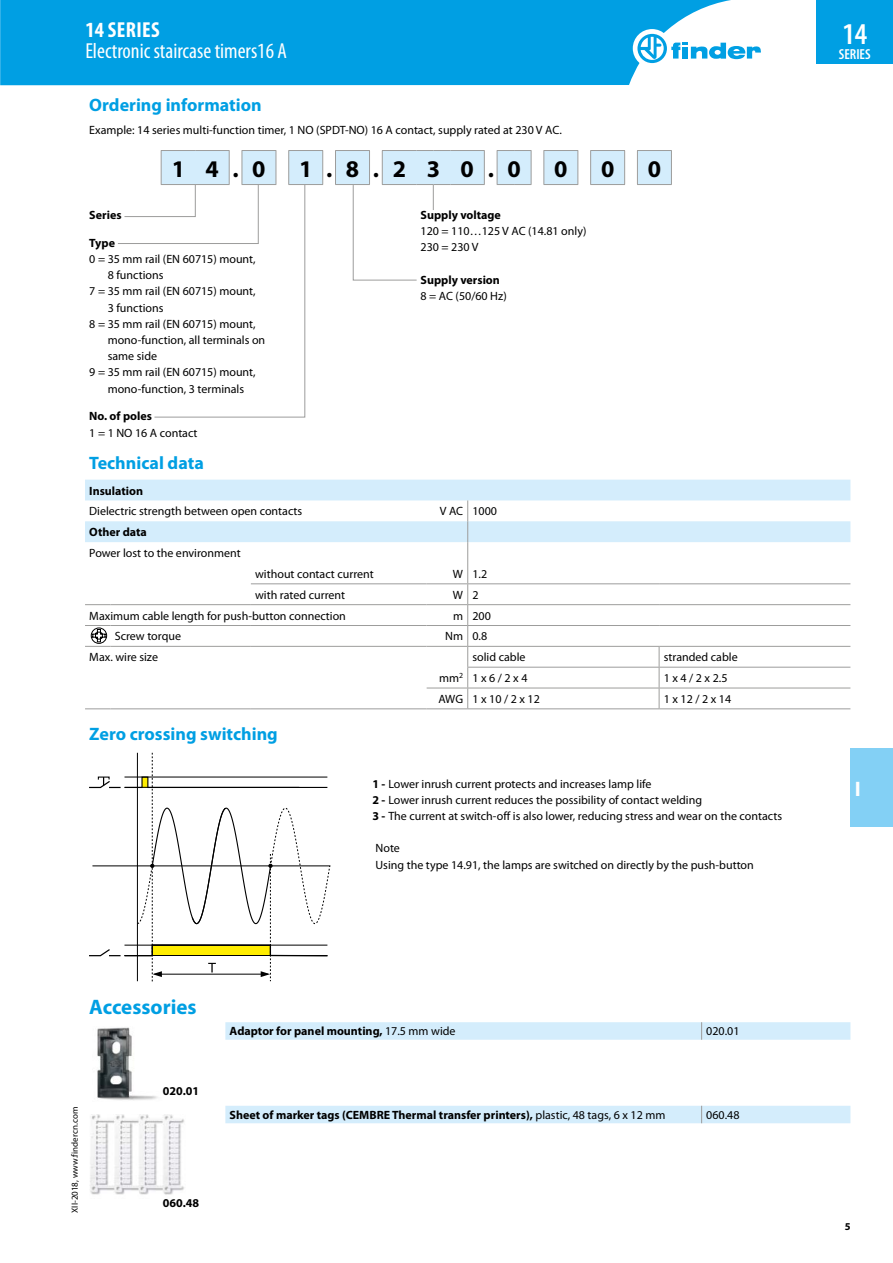
<style>
.page{position:relative;width:893px;height:1263px;background:#fff}
.page>*{position:absolute;margin:0;border:0;box-sizing:border-box;transform-origin:0 0}
.t1{font:600 condensed 30.3px "Myriad Pro";color:#fff}
.t2{font:700 24px "Myriad Pro";color:#000}
.t3{font:condensed 21.75px "Myriad Pro";color:#fff}
.t4{font:700 condensed 21.75px "Myriad Pro";letter-spacing:.02em;color:#fff}
.t5{font:700 21px "Myriad Pro";color:#009fe3}
.t6{font:700 21px "Myriad Pro";color:#fff}
.t7{font:700 18px "Myriad Pro";color:#009fe3}
.t8{font:600 condensed 14.55px "Myriad Pro";color:#fff}
.t9{font:12px/16.2px "Myriad Pro";color:#000}
.t10{font:700 12px "Myriad Pro";color:#000}
.t11{font:700 10.5px "Myriad Pro";color:#000}
.t12{font:9px "Myriad Pro";color:#000}
.s1{font-weight:700}
.s2{font-weight:400}
</style>
<div class="page">
<div style="left:850px;top:748px;width:43px;height:79px;background:#83d0f5"></div>
<div style="left:0;top:0;width:731px;height:85px;background:#009fe3"></div>
<div style="left:633px;top:29px;width:38px;height:39px;background:#fff;border-radius:50%"></div>
<svg style="left:637px;top:34px;width:124px;height:29px"></svg>
<div style="left:816px;top:0;width:77px;height:64px;background:#009fe3"></div>
<hr style="left:637px;top:150px;width:35px;height:1px;background:#9d9d9c">
<hr style="left:671px;top:151px;width:1px;height:33px;background:#9d9d9c">
<hr style="left:637px;top:184px;width:35px;height:1px;background:#9d9d9c">
<svg style="left:85px;top:480px;width:765px;height:62px;fill:#d4edfc"></svg>
<hr style="left:251px;top:583px;width:176px;height:1px;background:#9d9d9c">
<hr style="left:427px;top:583px;width:41px;height:1px;background:#9d9d9c">
<hr style="left:468px;top:583px;width:191px;height:1px;background:#9d9d9c">
<hr style="left:659px;top:583px;width:191px;height:1px;background:#9d9d9c">
<hr style="left:251px;top:604px;width:176px;height:1px;background:#9d9d9c">
<hr style="left:427px;top:604px;width:41px;height:1px;background:#9d9d9c">
<hr style="left:468px;top:604px;width:191px;height:1px;background:#9d9d9c">
<hr style="left:659px;top:604px;width:191px;height:1px;background:#9d9d9c">
<hr style="left:468px;top:625px;width:191px;height:1px;background:#9d9d9c">
<hr style="left:659px;top:625px;width:191px;height:1px;background:#9d9d9c">
<hr style="left:111px;top:646px;width:140px;height:1px;background:#9d9d9c">
<hr style="left:251px;top:646px;width:176px;height:1px;background:#9d9d9c">
<hr style="left:427px;top:646px;width:41px;height:1px;background:#9d9d9c">
<hr style="left:468px;top:646px;width:191px;height:1px;background:#9d9d9c">
<hr style="left:659px;top:646px;width:191px;height:1px;background:#9d9d9c">
<hr style="left:467px;top:667px;width:192px;height:1px;background:#9d9d9c">
<hr style="left:659px;top:667px;width:191px;height:1px;background:#9d9d9c">
<hr style="left:427px;top:688px;width:41px;height:1px;background:#9d9d9c">
<hr style="left:468px;top:688px;width:191px;height:1px;background:#9d9d9c">
<hr style="left:659px;top:688px;width:191px;height:1px;background:#9d9d9c">
<svg style="left:85px;top:708px;width:26px;height:1px"></svg>
<hr style="left:111px;top:708px;width:140px;height:1px;background:#9d9d9c">
<hr style="left:251px;top:708px;width:176px;height:1px;background:#9d9d9c">
<hr style="left:427px;top:708px;width:41px;height:1px;background:#9d9d9c">
<hr style="left:468px;top:708px;width:191px;height:1px;background:#9d9d9c">
<hr style="left:659px;top:708px;width:191px;height:1px;background:#9d9d9c">
<hr style="left:111px;top:625px;width:140px;height:1px;background:#9d9d9c">
<hr style="left:251px;top:625px;width:176px;height:1px;background:#9d9d9c">
<hr style="left:427px;top:625px;width:41px;height:1px;background:#9d9d9c">
<svg style="left:85px;top:604px;width:26px;height:1px"></svg>
<hr style="left:111px;top:604px;width:140px;height:1px;background:#9d9d9c">
<svg style="left:659px;top:647px;width:1px;height:61px"></svg>
<svg style="left:467px;top:500px;width:1px;height:208px"></svg>
<svg style="left:85px;top:625px;width:26px;height:22px"></svg>
<svg style="left:89px;top:753px;width:241px;height:229px"></svg>
<hr style="left:154px;top:974px;width:114px;height:1px;background:#000">
<svg style="left:225px;top:1022px;width:625px;height:101px"></svg>
<svg style="left:701px;top:1022px;width:1px;height:18px"></svg>
<svg style="left:701px;top:1106px;width:1px;height:17px"></svg>
<img style="left:97px;top:1027px;width:61px;height:73px">
<img style="left:90px;top:1114px;width:94px;height:81px">
<svg style="left:118px;top:150px;width:553px;height:268px"></svg>
<h3 class="t4" style="left:85px;top:17px;width:76px">14 SERIES</h3>
<h3 class="t3" style="left:85px;top:38px;width:203px">Electronic staircase timers16 A</h3>
<h3 class="t7" style="left:89px;top:93px;width:174px">Ordering information</h3>
<p class="t9" style="left:89px;top:122px;width:474px">Example: 14 series multi-function timer, 1 NO (SPDT-NO) 16 A contact, supply rated at 230 V AC.</p>
<h2 class="t2" style="left:172px;top:153px;width:95px">1 4.0</h2>
<h2 class="t2" style="left:299px;top:153px;width:223px">1.8.2 3 0.0</h2>
<h2 class="t2" style="left:554px;top:153px;width:15px">0</h2>
<h2 class="t2" style="left:601px;top:153px;width:15px">0</h2>
<h2 class="t2" style="left:648px;top:153px;width:15px">0</h2>
<p class="t10" style="left:89px;top:207px;width:34px">Series</p>
<p class="t10" style="left:89px;top:235px;width:27px">Type</p>
<p class="t9" style="left:89px;top:251px;width:168px">0 = 35 mm rail (EN 60715) mount,</p>
<p class="t9" style="left:108px;top:267px;width:57px">8 functions</p>
<p class="t9" style="left:89px;top:283px;width:168px">7 = 35 mm rail (EN 60715) mount,</p>
<p class="t9" style="left:108px;top:299px;width:57px">3 functions</p>
<p class="t9" style="left:89px;top:315px;width:168px">8 = 35 mm rail (EN 60715) mount,</p>
<p class="t9" style="left:108px;top:332px;width:159px">mono-function, all terminals on</p>
<p class="t9" style="left:108px;top:348px;width:51px">same side</p>
<p class="t9" style="left:89px;top:364px;width:168px">9 = 35 mm rail (EN 60715) mount,</p>
<p class="t9" style="left:108px;top:380px;width:138px">mono-function, 3 terminals</p>
<p class="t10" style="left:89px;top:408px;width:64px">No. of poles</p>
<p class="t9" style="left:89px;top:424px;width:110px">1 = 1 NO 16 A contact</p>
<p class="t10" style="left:421px;top:207px;width:82px">Supply voltage</p>
<p class="t9" style="left:421px;top:223px;width:167px">120 = 110…125 V AC (14.81 only)<br>230 = 230 V</p>
<p class="t10" style="left:421px;top:272px;width:81px">Supply version</p>
<p class="t9" style="left:421px;top:288px;width:88px">8 = AC (50/60 Hz)</p>
<h3 class="t7" style="left:89px;top:452px;width:116px">Technical data</h3>
<p class="t10" style="left:89px;top:483px;width:55px">Insulation</p>
<p class="t9" style="left:89px;top:503px;width:214px">Dielectric strength between open contacts</p>
<p class="t9" style="left:440px;top:503px;width:59px">V AC 1000</p>
<p class="t10" style="left:89px;top:524px;width:59px">Other data</p>
<p class="t9" style="left:89px;top:545px;width:153px">Power lost to the environment</p>
<p class="t9" style="left:255px;top:566px;width:120px">without contact current</p>
<p class="t9" style="left:453px;top:566px;width:36px">W 1.2</p>
<p class="t9" style="left:255px;top:586px;width:91px">with rated current</p>
<p class="t9" style="left:453px;top:586px;width:27px">W 2</p>
<p class="t9" style="left:89px;top:607px;width:258px">Maximum cable length for push-button connection</p>
<p class="t9" style="left:453px;top:607px;width:39px">m 200</p>
<p class="t9" style="left:115px;top:628px;width:68px">Screw torque</p>
<p class="t9" style="left:445px;top:628px;width:44px">Nm 0.8</p>
<p class="t9" style="left:89px;top:649px;width:70px">Max. wire size</p>
<p class="t9" style="left:472px;top:649px;width:55px">solid cable</p>
<p class="t9" style="left:664px;top:649px;width:75px">stranded cable</p>
<p class="t9" style="left:439px;top:670px;width:90px">mm<sup>2</sup> 1 x 6 / 2 x 4</p>
<p class="t9" style="left:664px;top:670px;width:65px">1 x 4 / 2 x 2.5</p>
<p class="t9" style="left:438px;top:691px;width:103px">AWG 1 x 10 / 2 x 12</p>
<p class="t9" style="left:664px;top:691px;width:69px">1 x 12 / 2 x 14</p>
<h3 class="t7" style="left:89px;top:722px;width:190px">Zero crossing switching</h3>
<p class="t9" style="left:372px;top:775px;width:411px"><span class="s1">1 -</span> Lower inrush current protects and increases lamp life<br><span class="s1">2 -</span> Lower inrush current reduces the possibility of contact welding<br><span class="s1">3 -</span> The current at switch-off is also lower, reducing stress and wear on the contacts</p>
<p class="t9" style="left:376px;top:840px;width:380px">Note<br>Using the type 14.91, the lamps are switched on directly by the push-button</p>
<h3 class="t5" style="left:89px;top:993px;width:109px">Accessories</h3>
<p class="t12" style="left:69px;top:1213px;width:107px;rotate:-90deg">XII-2018, www.findercn.com</p>
<p class="t10" style="left:163px;top:1083px;width:38px">020.01</p>
<p class="t10" style="left:163px;top:1195px;width:38px">060.48</p>
<p class="t10" style="left:230px;top:1023px;width:227px">Adaptor for panel mounting, <span class="s2">17.5 mm wide</span></p>
<p class="t9" style="left:706px;top:1023px;width:35px">020.01</p>
<p class="t10" style="left:230px;top:1107px;width:437px">Sheet of marker tags (CEMBRE Thermal transfer printers), <span class="s2">plastic, 48 tags, 6 x 12 mm</span></p>
<p class="t9" style="left:706px;top:1107px;width:35px">060.48</p>
<h1 class="t1" style="left:842px;top:17px;width:26px">14</h1>
<p class="t8" style="left:839px;top:46px;width:33px">SERIES</p>
<h3 class="t6" style="left:855px;top:775px;width:7px">I</h3>
<p class="t11" style="left:845px;top:1219px;width:7px">5</p>
</div>
